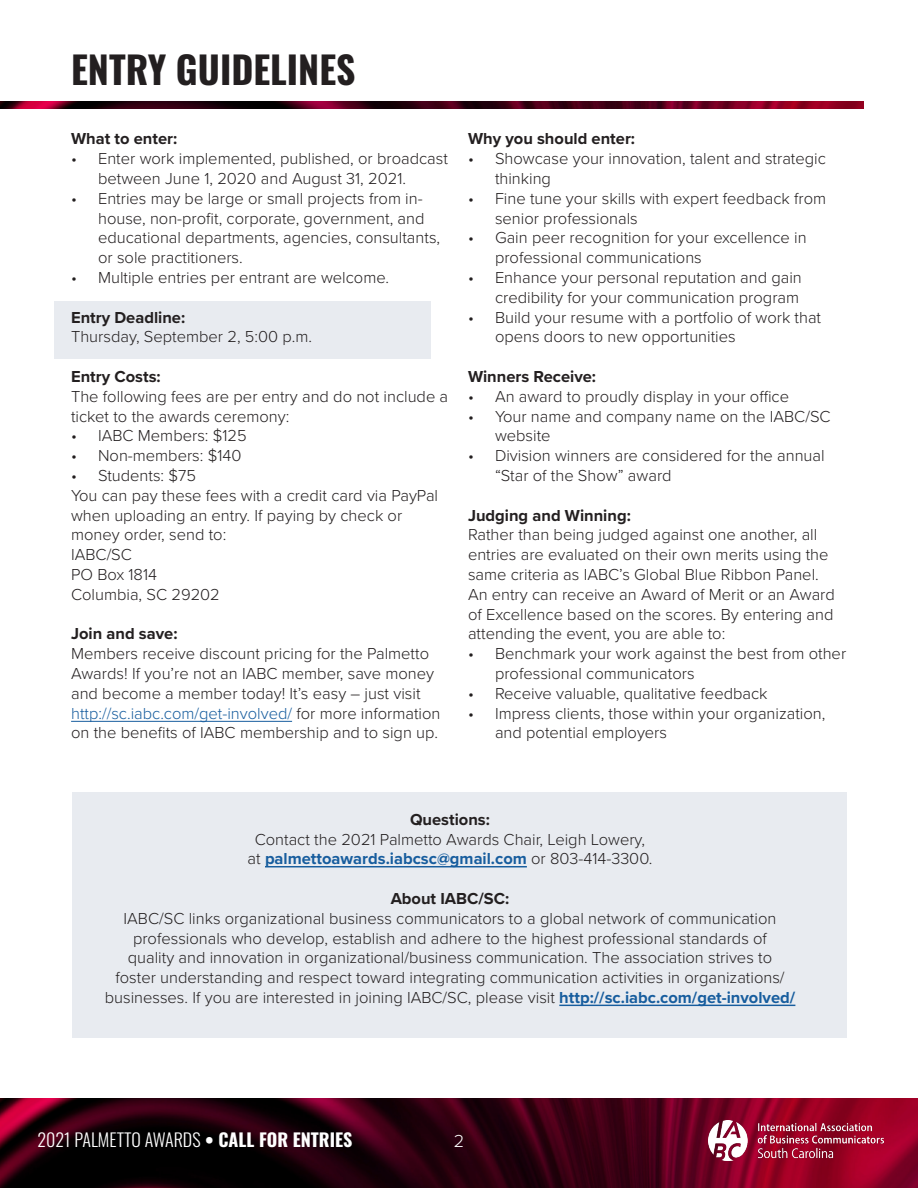
<style>
.page{position:relative;width:918px;height:1188px;background:#fff}
.page>*{position:absolute;margin:0;border:0;box-sizing:border-box;transform-origin:0 0}
.t1{font:700 37.65px "Oswald";color:#231f20}
.t2{font:300 18px "Oswald";color:#fff}
.t3{font:300 18px "Proxima Nova";color:#fff}
.t4{font:300 16.5px/19.8px "Proxima Nova";color:#231f20}
.t5{font:700 16.5px "Proxima Nova";color:#231f20}
.t6{font:700 16.5px "Proxima Nova";color:#175d9e}
.s1{color:#175d9e}
.s2{font-weight:300;color:#231f20}
.s3{font-weight:700;color:#175d9e}
.s4{font-weight:700}
</style>
<div class="page">
<img style="left:0;top:1098px;width:918px;height:90px">
<img style="left:0;top:101px;width:864px;height:8px">
<img style="left:708px;top:1121px;width:175px;height:39px">
<div style="left:72px;top:793px;width:774px;height:245px;background:#e8ebf0"></div>
<div style="left:55px;top:301px;width:376px;height:58px;background:#e8ebf0"></div>
<hr style="left:71px;top:721px;width:221px;height:1px;background:#175d9e">
<hr style="left:265px;top:866px;width:262px;height:1px;background:#175d9e">
<hr style="left:559px;top:1005px;width:236px;height:1px;background:#175d9e">
<p class="t1" style="left:71px;top:50px;width:286px">ENTRY GUIDELINES</p>
<p class="t5" style="left:71px;top:127px;width:108px">What to enter:</p>
<p class="t4" style="left:98px;top:148px;width:351px;text-indent:-27px">• Enter work implemented, published, or broadcast between June 1, 2020 and August 31, 2021.</p>
<p class="t4" style="left:98px;top:188px;width:344px;text-indent:-27px">• Entries may be large or small projects from in&shy;house, non-profit, corporate, government, and educational departments, agencies, consultants, or sole practitioners.</p>
<p class="t4" style="left:71px;top:267px;width:320px">• Multiple entries per entrant are welcome.</p>
<p class="t5" style="left:71px;top:305px;width:116px">Entry Deadline:</p>
<p class="t4" style="left:71px;top:326px;width:242px">Thursday, September 2, 5:00 p.m.</p>
<p class="t5" style="left:71px;top:364px;width:91px">Entry Costs:</p>
<p class="t4" style="left:71px;top:386px;width:379px">The following fees are per entry and do not include a ticket to the awards ceremony:</p>
<p class="t4" style="left:71px;top:425px;width:177px">• IABC Members: $125</p>
<p class="t4" style="left:71px;top:445px;width:172px">• Non-members: $140</p>
<p class="t4" style="left:71px;top:465px;width:126px">• Students: $75</p>
<p class="t4" style="left:71px;top:485px;width:369px">You can pay these fees with a credit card via PayPal when uploading an entry. If paying by check or money order, send to:</p>
<p class="t4" style="left:71px;top:544px;width:62px">IABC/SC</p>
<p class="t4" style="left:71px;top:564px;width:87px">PO Box 1814</p>
<p class="t4" style="left:71px;top:584px;width:150px">Columbia, SC 29202</p>
<p class="t5" style="left:71px;top:622px;width:108px">Join and save:</p>
<p class="t4" style="left:71px;top:643px;width:371px">Members receive discount pricing for the Palmetto Awards! If you’re not an IABC member, save money and become a member today! It’s easy – just visit <span class="s1">http://sc.iabc.com/get-involved/</span> for more information on the benefits of IABC membership and to sign up.</p>
<p class="t5" style="left:468px;top:127px;width:169px">Why you should enter:</p>
<p class="t4" style="left:495px;top:148px;width:332px;text-indent:-27px">• Showcase your innovation, talent and strategic thinking</p>
<p class="t4" style="left:495px;top:188px;width:333px;text-indent:-27px">• Fine tune your skills with expert feedback from senior professionals</p>
<p class="t4" style="left:495px;top:227px;width:313px;text-indent:-27px">• Gain peer recognition for your excellence in professional communications</p>
<p class="t4" style="left:468px;top:267px;width:335px;text-align:right">• Enhance your personal reputation and gain credibility for your communication program</p>
<p class="t4" style="left:495px;top:306px;width:328px;text-indent:-27px">• Build your resume with a portfolio of work that opens doors to new opportunities</p>
<p class="t5" style="left:468px;top:364px;width:130px">Winners Receive:</p>
<p class="t4" style="left:468px;top:386px;width:323px">• An award to proudly display in your office</p>
<p class="t4" style="left:495px;top:405px;width:337px;text-indent:-27px">• Your name and company name on the IABC/SC website</p>
<p class="t4" style="left:495px;top:445px;width:331px;text-indent:-27px">• Division winners are considered for the annual “Star of the Show” award</p>
<p class="t5" style="left:468px;top:503px;width:164px">Judging and Winning:</p>
<p class="t4" style="left:468px;top:524px;width:368px">Rather than being judged against one another, all entries are evaluated on their own merits using the same criteria as IABC’s Global Blue Ribbon Panel.<br>An entry can receive an Award of Merit or an Award of Excellence based on the scores. By entering and attending the event, you are able to:</p>
<p class="t4" style="left:495px;top:643px;width:353px;text-indent:-27px">• Benchmark your work against the best from other professional communicators</p>
<p class="t4" style="left:468px;top:683px;width:301px">• Receive valuable, qualitative feedback</p>
<p class="t4" style="left:495px;top:702px;width:332px;text-indent:-27px">• Impress clients, those within your organization, and potential employers</p>
<p class="t5" style="left:410px;top:807px;width:81px">Questions:</p>
<p class="t4" style="left:255px;top:828px;width:392px">Contact the 2021 Palmetto Awards Chair, Leigh Lowery,</p>
<p class="t6" style="left:248px;top:847px;width:406px"><span class="s2">at</span> palmettoawards.iabcsc@gmail.com <span class="s2">or 803-414-3300.</span></p>
<p class="t5" style="left:391px;top:886px;width:120px">About IABC/SC:</p>
<p class="t4" style="left:105px;top:908px;width:692px;text-align:center">IABC/SC links organizational business communicators to a global network of communication professionals who develop, establish and adhere to the highest professional standards of<br>quality and innovation in organizational/business communication. The association strives to<br>foster understanding and respect toward integrating communication activities in organizations/ businesses. If you are interested in joining IABC/SC, please visit <span class="s3">http://sc.iabc.com/get-involved/</span></p>
<p class="t2" style="left:38px;top:1124px;width:316px">2021 PALMETTO AWARDS <span class="s4">• CALL FOR ENTRIES</span></p>
<p class="t3" style="left:454px;top:1128px;width:12px">2</p>
</div>
